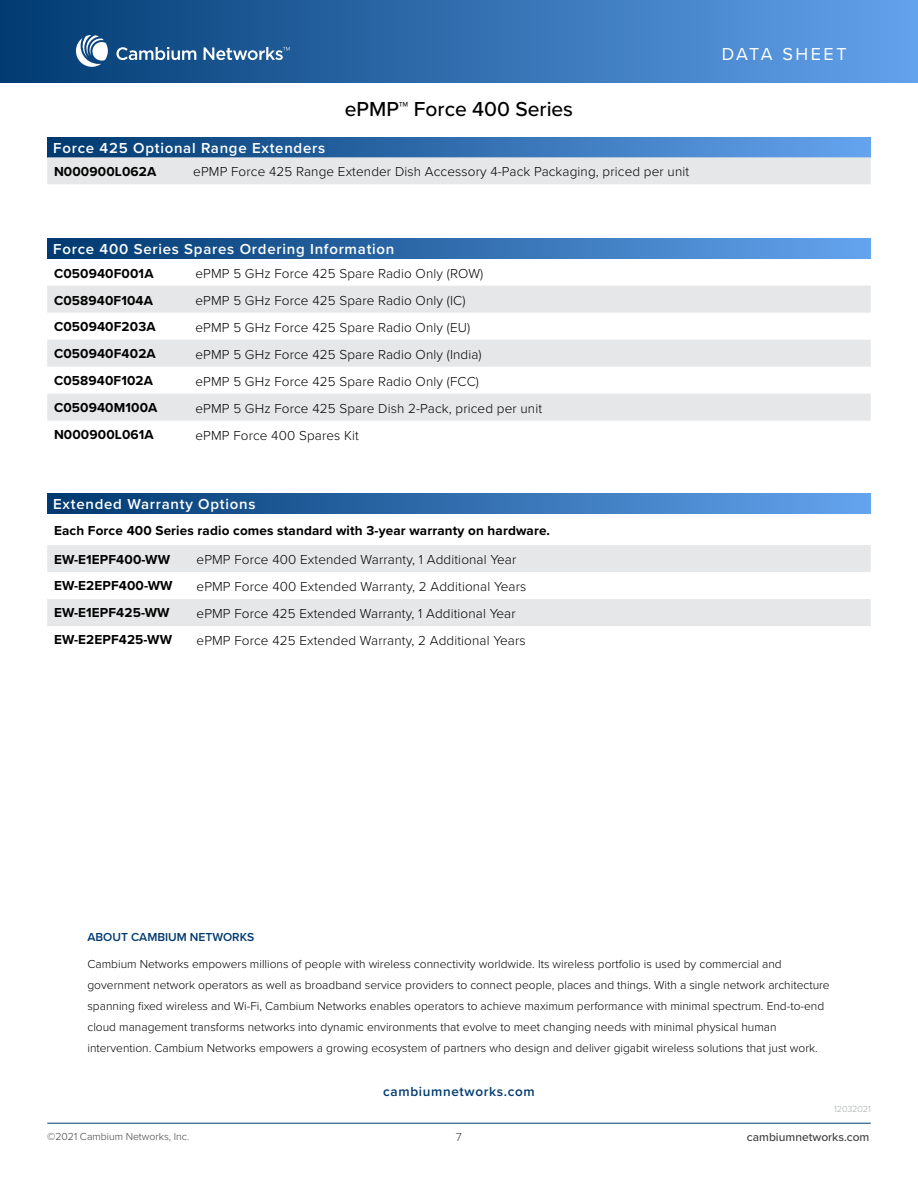
<style>
.page{position:relative;width:918px;height:1188px;background:#fff}
.page>*{position:absolute;margin:0;border:0;box-sizing:border-box;transform-origin:0 0}
.t1{font:500 21px "Proxima Nova";color:#000}
.t2{font:18px "Proxima Nova";letter-spacing:.14em;color:#fff}
.t3{font:600 15px "Proxima Nova";letter-spacing:.05em;color:#fff}
.tableText{font:300 13.5px "Proxima Nova";letter-spacing:.01em;color:#000}
.tableText-2{font:700 13.5px "Proxima Nova";letter-spacing:.01em;color:#000}
.t4{font:600 13.5px "Proxima Nova";letter-spacing:.05em;color:#003a70}
.t5{font:300 12px/21px "Proxima Nova";color:#000}
.t6{font:600 12px "Proxima Nova";color:#003a70}
.t7{font:500 12px "Proxima Nova";color:#414042}
.t8{font:300 12px "Proxima Nova";color:#414042}
.t9{font:300 10.5px "Proxima Nova";color:#414042}
.t10{font:300 9px "Proxima Nova";letter-spacing:-.01em;color:#a7a9ac}
</style>
<div class="page">
<hr style="left:47px;top:1123px;width:824px;height:1px;background:#003a70">
<div style="left:0;top:0;width:918px;height:82px;background:linear-gradient(to right,#013b71,#63a2ec)"></div>
<svg style="left:116px;top:47px;width:224px;height:23px;background:#3c6ea1"></svg>
<svg style="left:66px;top:35px;width:42px;height:44px"></svg>
<div style="left:47px;top:238px;width:824px;height:21px;background:linear-gradient(to right,#00396f,#64a3ee)"></div>
<svg style="left:47px;top:286px;width:824px;height:135px;fill:#e6e7e8"></svg>
<div style="left:47px;top:493px;width:824px;height:20px;background:linear-gradient(to right,#00396f,#64a3ee)"></div>
<svg style="left:47px;top:545px;width:824px;height:81px;fill:#e6e7e8"></svg>
<div style="left:47px;top:137px;width:824px;height:20px;background:linear-gradient(to right,#00396f,#64a3ee)"></div>
<div style="left:47px;top:157px;width:824px;height:27px;background:#e6e7e8"></div>
<h1 class="t1" style="left:345px;top:94px;width:230px">ePMP™ Force 400 Series</h1>
<p class="t3" style="left:53px;top:137px;width:273px">Force 425 Optional Range Extenders</p>
<p class="tableText-2" style="left:54px;top:162px;width:104px">N000900L062A</p>
<p class="tableText" style="left:193px;top:162px;width:497px">ePMP Force 425 Range Extender Dish Accessory 4-Pack Packaging, priced per unit</p>
<p class="t3" style="left:53px;top:238px;width:343px">Force 400 Series Spares Ordering Information</p>
<p class="tableText-2" style="left:54px;top:263px;width:101px">C050940F001A</p>
<p class="tableText" style="left:195px;top:263px;width:289px">ePMP 5 GHz Force 425 Spare Radio Only (ROW)</p>
<p class="tableText-2" style="left:54px;top:290px;width:101px">C058940F104A</p>
<p class="tableText" style="left:195px;top:290px;width:271px">ePMP 5 GHz Force 425 Spare Radio Only (IC)</p>
<p class="tableText-2" style="left:54px;top:316px;width:103px">C050940F203A</p>
<p class="tableText" style="left:195px;top:317px;width:276px">ePMP 5 GHz Force 425 Spare Radio Only (EU)</p>
<p class="tableText-2" style="left:54px;top:343px;width:103px">C050940F402A</p>
<p class="tableText" style="left:195px;top:344px;width:288px">ePMP 5 GHz Force 425 Spare Radio Only (India)</p>
<p class="tableText-2" style="left:54px;top:370px;width:101px">C058940F102A</p>
<p class="tableText" style="left:195px;top:371px;width:285px">ePMP 5 GHz Force 425 Spare Radio Only (FCC)</p>
<p class="tableText-2" style="left:54px;top:397px;width:105px">C050940M100A</p>
<p class="tableText" style="left:195px;top:398px;width:348px">ePMP 5 GHz Force 425 Spare Dish 2-Pack, priced per unit</p>
<p class="tableText-2" style="left:54px;top:424px;width:101px">N000900L061A</p>
<p class="tableText" style="left:195px;top:425px;width:165px">ePMP Force 400 Spares Kit</p>
<p class="t3" style="left:53px;top:493px;width:204px">Extended Warranty Options</p>
<p class="tableText-2" style="left:54px;top:520px;width:498px">Each Force 400 Series radio comes standard with 3-year warranty on hardware.</p>
<p class="tableText-2" style="left:54px;top:549px;width:118px">EW-E1EPF400-WW</p>
<p class="tableText" style="left:197px;top:549px;width:321px">ePMP Force 400 Extended Warranty, 1 Additional Year</p>
<p class="tableText-2" style="left:54px;top:576px;width:120px">EW-E2EPF400-WW</p>
<p class="tableText" style="left:197px;top:576px;width:331px">ePMP Force 400 Extended Warranty, 2 Additional Years</p>
<p class="tableText-2" style="left:54px;top:603px;width:117px">EW-E1EPF425-WW</p>
<p class="tableText" style="left:197px;top:603px;width:321px">ePMP Force 425 Extended Warranty, 1 Additional Year</p>
<p class="tableText-2" style="left:54px;top:630px;width:120px">EW-E2EPF425-WW</p>
<p class="tableText" style="left:197px;top:630px;width:331px">ePMP Force 425 Extended Warranty, 2 Additional Years</p>
<h2 class="t2" style="left:722px;top:41px;width:126px">DATA SHEET</h2>
<p class="t6" style="left:87px;top:928px;width:168px">ABOUT CAMBIUM NETWORKS</p>
<p class="t5" style="left:87px;top:953px;width:744px">Cambium Networks empowers millions of people with wireless connectivity worldwide. Its wireless portfolio is used by commercial and government network operators as well as broadband service providers to connect people, places and things. With a single network architecture spanning fixed wireless and Wi-Fi, Cambium Networks enables operators to achieve maximum performance with minimal spectrum. End-to-end cloud management transforms networks into dynamic environments that evolve to meet changing needs with minimal physical human intervention. Cambium Networks empowers a growing ecosystem of partners who design and deliver gigabit wireless solutions that just work.</p>
<p class="t4" style="left:383px;top:1082px;width:153px">cambiumnetworks.com</p>
<p class="t10" style="left:834px;top:1102px;width:38px">12032021</p>
<p class="t9" style="left:47px;top:1128px;width:144px">©2021 Cambium Networks, Inc.</p>
<p class="t8" style="left:456px;top:1128px;width:8px">7</p>
<p class="t7" style="left:747px;top:1128px;width:124px">cambiumnetworks.com</p>
</div>
